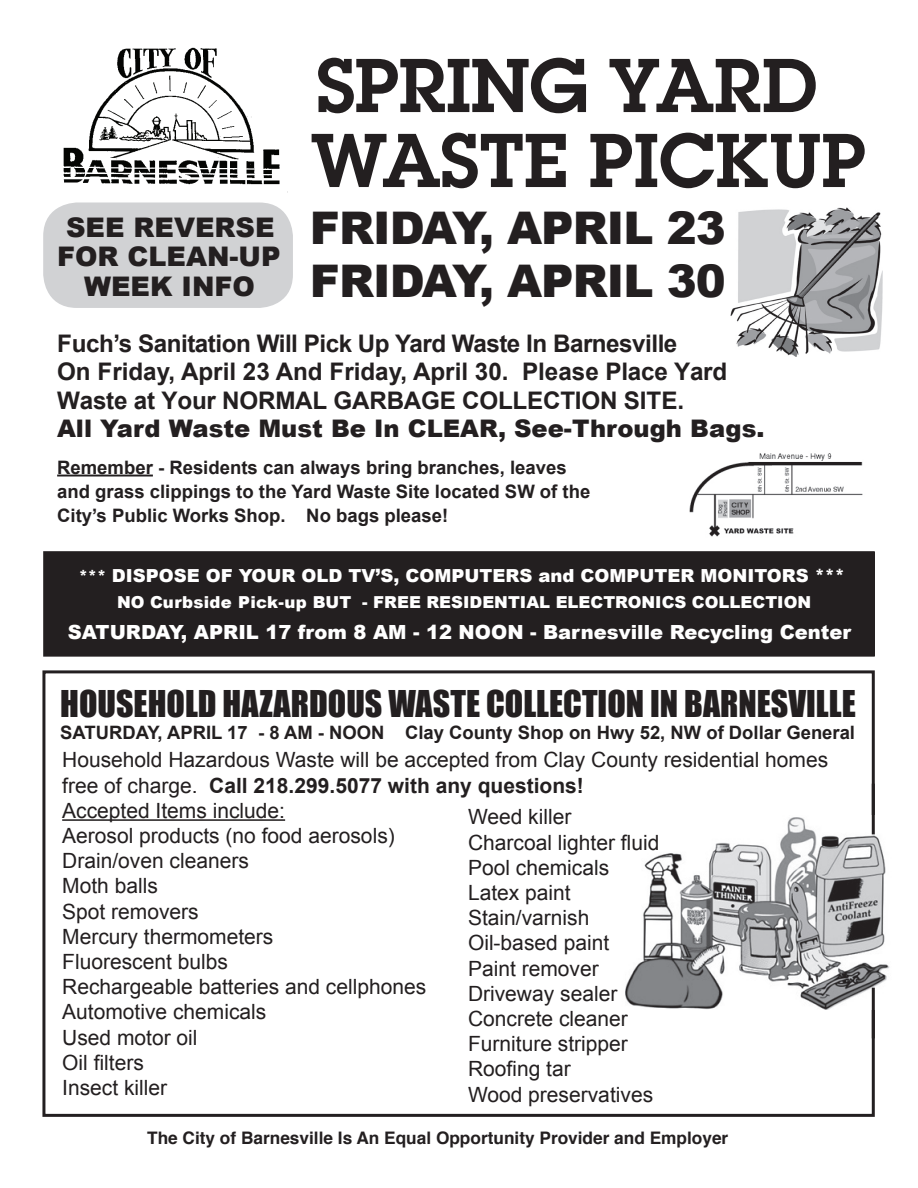
<style>
.page{position:relative;width:918px;height:1188px;background:#fff}
.page>*{position:absolute;margin:0;border:0;box-sizing:border-box;transform-origin:0 0}
.t1{font:600 79.5px/75px "Lubalin Graph";color:#231f20}
.t2{font:900 45px/52.5px "Arial";letter-spacing:-.02em;color:#231f20}
.t3{font:33.9px "Impact";color:#231f20}
.t4{font:900 27px/29.2px "Arial";color:#231f20;text-align:center}
.t5{font:700 24.15px/28.5px "Arial";letter-spacing:-.01em;color:#231f20}
.t6{font:900 24.15px "Arial";color:#231f20}
.t7{font:21px/25.2px "Arial";color:#231f20}
.t8{font:900 19.5px "Arial";color:#fff}
.t9{font:700 18.6px/24.3px "Arial";color:#231f20}
.t10{font:700 18.45px "Arial";color:#231f20}
.t11{font:900 18px "Arial";color:#fff}
.t12{font:700 17.25px "Helvetica";color:#231f20}
.t13{font:900 16.5px "Arial";color:#fff}
.s1{font-size:16.5px}
.s2{font-weight:700}
</style>
<div class="page">
<div style="left:42px;top:670px;width:833px;height:447px;border:3px solid #231f20"></div>
<hr style="left:62px;top:819px;width:223px;height:2px;background:#231f20">
<img style="left:689px;top:453px;width:174px;height:84px">
<hr style="left:57px;top:475px;width:96px;height:2px;background:#231f20">
<img style="left:63px;top:47px;width:225px;height:145px">
<div style="left:43px;top:202px;width:250px;height:106px;background:#d1d2d4;border-radius:34px"></div>
<img style="left:731px;top:208px;width:152px;height:148px">
<img style="left:625px;top:815px;width:264px;height:195px">
<hr style="left:872px;top:784px;width:3px;height:50px;background:#231f20">
<hr style="left:872px;top:988px;width:3px;height:50px;background:#231f20">
<div style="left:44px;top:552px;width:830px;height:104px;background:#231f20"></div>
<div style="left:43px;top:551px;width:832px;height:106px;border:2px solid #231f20"></div>
<p class="t4" style="left:57px;top:212px;width:225px">SEE REVERSE<br>FOR CLEAN-UP<br>WEEK INFO</p>
<h1 class="t1" style="left:311px;top:48px;width:557px">SPRING YARD<br>WASTE PICKUP</h1>
<h2 class="t2" style="left:310px;top:201px;width:418px">FRIDAY, APRIL 23<br>FRIDAY, APRIL 30</h2>
<p class="t5" style="left:57px;top:330px;width:672px">Fuch’s Sanitation Will Pick Up Yard Waste In Barnesville<br>On Friday, April 23 And Friday, April 30. Please Place Yard<br>Waste at Your NORMAL GARBAGE COLLECTION SITE.</p>
<p class="t6" style="left:57px;top:411px;width:709px">All Yard Waste Must Be In CLEAR, See-Through Bags.</p>
<p class="t9" style="left:57px;top:456px;width:535px">Remember - Residents can always bring branches, leaves and grass clippings to the Yard Waste Site located SW of the<br>City’s Public Works Shop. No bags please!</p>
<p class="t11" style="left:79px;top:563px;width:768px"><span class="s1">***</span> DISPOSE OF YOUR OLD TV’S, COMPUTERS and COMPUTER MONITORS ***</p>
<p class="t13" style="left:117px;top:590px;width:696px">NO Curbside Pick-up BUT - FREE RESIDENTIAL ELECTRONICS COLLECTION</p>
<p class="t8" style="left:68px;top:618px;width:785px">SATURDAY, APRIL 17 from 8 AM - 12 NOON - Barnesville Recycling Center</p>
<h3 class="t3" style="left:60px;top:677px;width:797px">HOUSEHOLD HAZARDOUS WASTE COLLECTION IN BARNESVILLE</h3>
<p class="t10" style="left:60px;top:720px;width:796px">SATURDAY, APRIL 17 - 8 AM - NOON Clay County Shop on Hwy 52, NW of Dollar General</p>
<p class="t7" style="left:62px;top:748px;width:768px">Household Hazardous Waste will be accepted from Clay County residential homes free of charge. <span class="s2">Call 218.299.5077 with any questions!<br></span>Accepted Items include:<br>Aerosol products (no food aerosols)<br>Drain/oven cleaners<br>Moth balls<br>Spot removers<br>Mercury thermometers<br>Fluorescent bulbs<br>Rechargeable batteries and cellphones<br>Automotive chemicals<br>Used motor oil<br>Oil filters<br>Insect killer</p>
<p class="t7" style="left:468px;top:805px;width:193px">Weed killer<br>Charcoal lighter fluid<br>Pool chemicals<br>Latex paint<br>Stain/varnish<br>Oil-based paint<br>Paint remover<br>Driveway sealer<br>Concrete cleaner<br>Furniture stripper<br>Roofing tar<br>Wood preservatives</p>
<p class="t12" style="left:147px;top:1124px;width:583px">The City of Barnesville Is An Equal Opportunity Provider and Employer</p>
</div>
